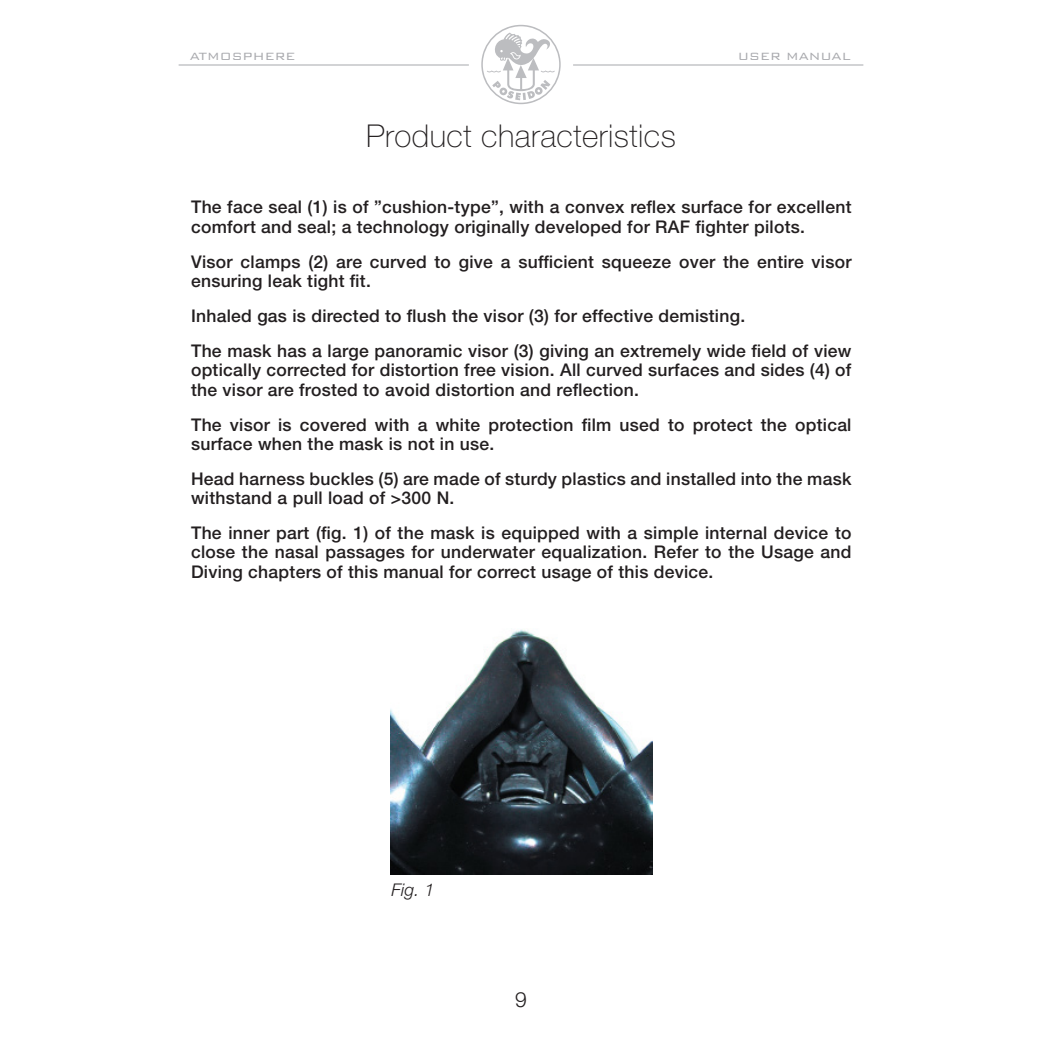
<style>
.page{position:relative;width:1042px;height:1042px;background:#fff}
.page>*{position:absolute;margin:0;border:0;box-sizing:border-box;transform-origin:0 0}
.Chapter-body_10_14{font:100 31.5px "Helvetica Neue LT Std";letter-spacing:.015em;color:#231f20}
.t1{font:300 21px "Helvetica Neue LT Std";color:#231f20}
.Body_Text{font:500 17.5px/19.2px "Helvetica Neue LT Std";letter-spacing:.015em;color:#231f20}
.Body_Text-2{font:italic 300 17.5px "Helvetica Neue LT Std";color:#231f20}
.t2{font:300 14px "Bank Gothic BT";color:#a8a9ad}
</style>
<div class="page">
<svg style="left:481px;top:25px;width:80px;height:79px"></svg>
<hr style="left:179px;top:64px;width:290px;height:2px;background:#bcbdc0">
<hr style="left:573px;top:64px;width:290px;height:2px;background:#bcbdc0">
<img style="left:390px;top:629px;width:262px;height:246px">
<p class="t2" style="left:190px;top:49px;width:107px">ATMOSPHERE</p>
<p class="t2" style="left:738px;top:49px;width:115px">USER MANUAL</p>
<p class="Chapter-body_10_14" style="left:366px;top:117px;width:311px">Product characteristics</p>
<p class="Body_Text" style="left:191px;top:197px;width:662px">The face seal (1) is of ”cushion-type”, with a convex reflex surface for excellent comfort and seal; a technology originally developed for RAF fighter pilots.</p>
<p class="Body_Text" style="left:191px;top:252px;width:662px">Visor clamps (2) are curved to give a sufficient squeeze over the entire visor ensuring leak tight fit.</p>
<p class="Body_Text" style="left:191px;top:306px;width:556px">Inhaled gas is directed to flush the visor (3) for effective demisting.</p>
<p class="Body_Text" style="left:191px;top:341px;width:662px;text-align:justify">The mask has a large panoramic visor (3) giving an extremely wide field of view optically corrected for distortion free vision. All curved surfaces and sides (4) of the visor are frosted to avoid distortion and reflection.</p>
<p class="Body_Text" style="left:191px;top:414px;width:662px">The visor is covered with a white protection film used to protect the optical surface when the mask is not in use.</p>
<p class="Body_Text" style="left:191px;top:469px;width:662px">Head harness buckles (5) are made of sturdy plastics and installed into the mask withstand a pull load of &gt;300 N.</p>
<p class="Body_Text" style="left:191px;top:523px;width:662px;text-align:justify">The inner part (fig. 1) of the mask is equipped with a simple internal device to close the nasal passages for underwater equalization. Refer to the Usage and Diving chapters of this manual for correct usage of this device.</p>
<p class="Body_Text-2" style="left:391px;top:879px;width:45px">Fig. 1</p>
<p class="t1" style="left:515px;top:987px;width:13px">9</p>
</div>
